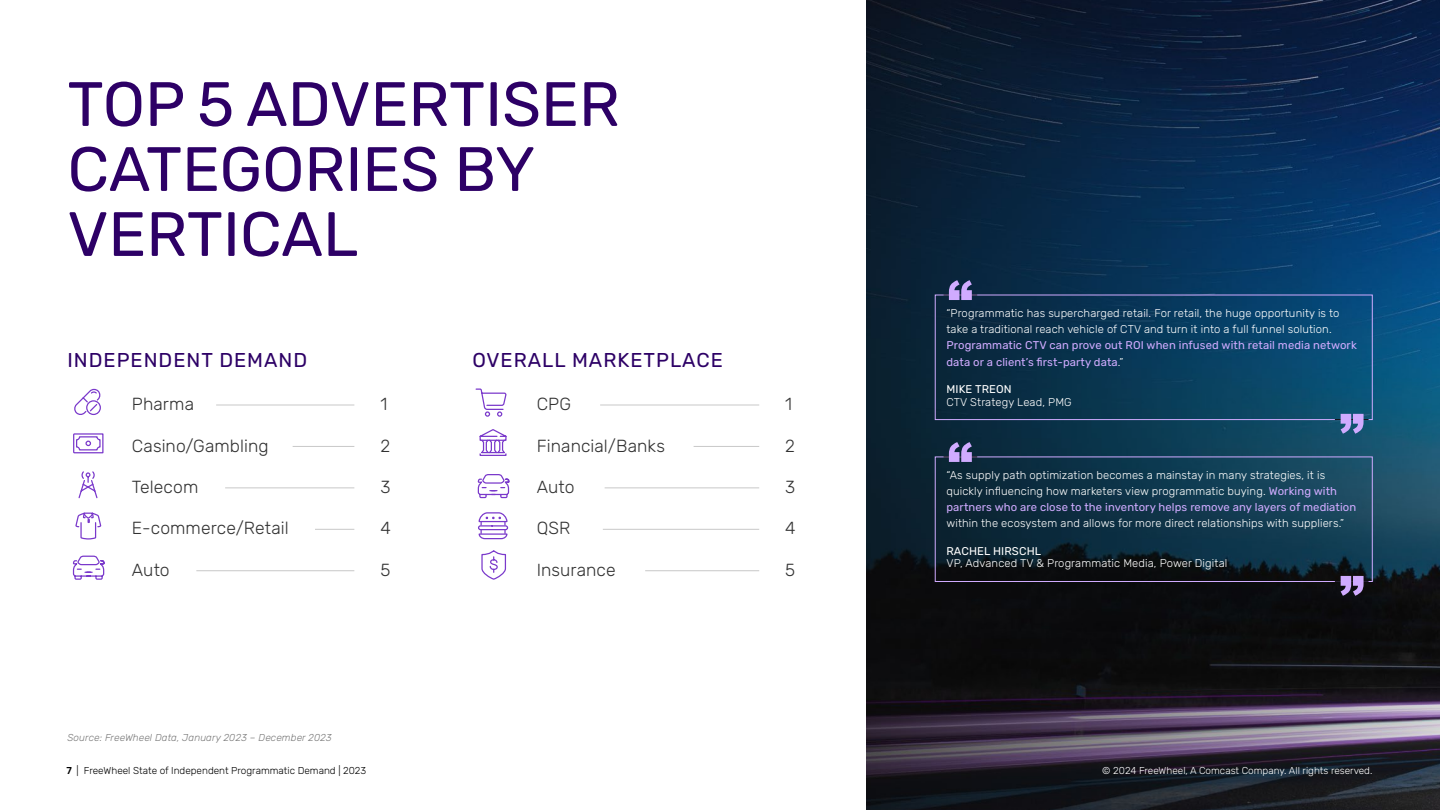
<style>
.page{position:relative;width:1440px;height:810px;background:#fff}
.page>*{position:absolute;margin:0;border:0;box-sizing:border-box;transform-origin:0 0}
.t1{font:62.5px/65px "Rubik";color:#2d0066}
.t2{font:20px "Rubik";letter-spacing:.05em;color:#2d0066}
.t3{font:300 17.5px "Rubik";letter-spacing:.005em;color:#323232}
.t4{font:300 11.25px/16.2px "Rubik";letter-spacing:.01em;color:#fff}
.t5{font:11.25px/16.2px "Rubik";letter-spacing:.01em;color:#d0abff}
.t6{font:11.25px "Rubik";letter-spacing:.01em;color:#fff}
.t7{font:300 10px "Rubik";color:#000}
.t8{font:300 10px "Rubik";color:#fff}
.t9{font:italic 300 10px "Rubik";letter-spacing:.01em;color:#787878}
.s1{font-weight:300;color:#fff}
.s2{font-weight:400;color:#d0abff}
.s3{font-weight:500}
</style>
<div class="page">
<img style="left:866px;top:0;width:574px;height:810px">
<div style="left:935px;top:295px;width:438px;height:125px;border:1px solid #d0abff"></div>
<hr style="left:1335px;top:419px;width:34px;height:1px;background:#0b0a0b">
<svg style="left:1341px;top:414px;width:23px;height:20px"></svg>
<hr style="left:944px;top:295px;width:33px;height:1px;background:#201a2c">
<svg style="left:949px;top:280px;width:23px;height:20px"></svg>
<div style="left:935px;top:457px;width:438px;height:125px;border:1px solid #d0abff"></div>
<hr style="left:1335px;top:581px;width:34px;height:1px;background:#201a2c">
<svg style="left:1341px;top:576px;width:23px;height:20px"></svg>
<hr style="left:944px;top:457px;width:33px;height:1px;background:#0e0c0c">
<svg style="left:949px;top:442px;width:23px;height:20px"></svg>
<hr style="left:600px;top:405px;width:159px;height:1px;background:#c8c8c8">
<hr style="left:694px;top:446px;width:65px;height:1px;background:#c8c8c8">
<hr style="left:605px;top:488px;width:154px;height:1px;background:#c8c8c8">
<hr style="left:603px;top:529px;width:156px;height:1px;background:#c8c8c8">
<hr style="left:645px;top:570px;width:114px;height:1px;background:#c8c8c8">
<svg style="left:477px;top:474px;width:33px;height:25px"></svg>
<svg style="left:481px;top:551px;width:26px;height:29px"></svg>
<svg style="left:475px;top:388px;width:32px;height:29px"></svg>
<svg style="left:479px;top:429px;width:28px;height:27px"></svg>
<svg style="left:478px;top:512px;width:31px;height:28px"></svg>
<hr style="left:216px;top:405px;width:138px;height:1px;background:#c8c8c8">
<hr style="left:293px;top:446px;width:61px;height:1px;background:#c8c8c8">
<hr style="left:225px;top:488px;width:129px;height:1px;background:#c8c8c8">
<hr style="left:315px;top:529px;width:39px;height:1px;background:#c8c8c8">
<hr style="left:196px;top:570px;width:158px;height:1px;background:#c8c8c8">
<svg style="left:74px;top:388px;width:27px;height:27px"></svg>
<svg style="left:72px;top:555px;width:33px;height:25px"></svg>
<svg style="left:78px;top:471px;width:20px;height:28px"></svg>
<svg style="left:73px;top:433px;width:31px;height:21px"></svg>
<svg style="left:75px;top:512px;width:27px;height:28px"></svg>
<h1 class="t1" style="left:68px;top:75px;width:554px">TOP 5 ADVERTISER<br>CATEGORIES BY<br>VERTICAL</h1>
<h2 class="t2" style="left:68px;top:346px;width:241px">INDEPENDENT DEMAND</h2>
<h3 class="t3" style="left:132px;top:391px;width:64px">Pharma</h3>
<h3 class="t3" style="left:132px;top:433px;width:138px">Casino/Gambling</h3>
<h3 class="t3" style="left:132px;top:474px;width:68px">Telecom</h3>
<h3 class="t3" style="left:132px;top:516px;width:158px">E-commerce/Retail</h3>
<h3 class="t3" style="left:132px;top:557px;width:39px">Auto</h3>
<h3 class="t3" style="left:380px;top:391px;width:8px">1</h3>
<h3 class="t3" style="left:380px;top:433px;width:11px">2</h3>
<h3 class="t3" style="left:380px;top:474px;width:12px">3</h3>
<h3 class="t3" style="left:380px;top:516px;width:12px">4</h3>
<h3 class="t3" style="left:380px;top:557px;width:12px">5</h3>
<h2 class="t2" style="left:472px;top:346px;width:252px">OVERALL MARKETPLACE</h2>
<h3 class="t3" style="left:537px;top:391px;width:36px">CPG</h3>
<h3 class="t3" style="left:537px;top:433px;width:130px">Financial/Banks</h3>
<h3 class="t3" style="left:537px;top:474px;width:39px">Auto</h3>
<h3 class="t3" style="left:537px;top:516px;width:35px">QSR</h3>
<h3 class="t3" style="left:537px;top:557px;width:80px">Insurance</h3>
<h3 class="t3" style="left:785px;top:391px;width:8px">1</h3>
<h3 class="t3" style="left:785px;top:433px;width:11px">2</h3>
<h3 class="t3" style="left:785px;top:474px;width:12px">3</h3>
<h3 class="t3" style="left:785px;top:516px;width:12px">4</h3>
<h3 class="t3" style="left:785px;top:557px;width:12px">5</h3>
<p class="t4" style="left:946px;top:305px;width:394px">“Programmatic has supercharged retail. For retail, the huge opportunity is to take a traditional reach vehicle of CTV and turn it into a full funnel solution.</p>
<p class="t5" style="left:946px;top:338px;width:412px">Programmatic CTV can prove out ROI when infused with retail media network data or a client’s first-party data<span class="s1">.”</span></p>
<p class="t6" style="left:946px;top:381px;width:67px">MIKE TREON</p>
<p class="t4" style="left:946px;top:394px;width:127px">CTV Strategy Lead, PMG</p>
<p class="t4" style="left:946px;top:467px;width:411px">“As supply path optimization becomes a mainstay in many strategies, it is quickly influencing how marketers view programmatic buying. <span class="s2">Working with partners who are close to the inventory helps remove any layers of mediation</span></p>
<p class="t4" style="left:946px;top:516px;width:399px">within the ecosystem and allows for more direct relationships with suppliers.”</p>
<p class="t6" style="left:946px;top:543px;width:96px">RACHEL HIRSCHL</p>
<p class="t4" style="left:946px;top:556px;width:282px">VP, Advanced TV &amp; Programmatic Media, Power Digital</p>
<p class="t9" style="left:68px;top:730px;width:266px">Source: FreeWheel Data, January 2023 – December 2023</p>
<p class="t7" style="left:67px;top:764px;width:301px"><span class="s3">7</span> | FreeWheel State of Independent Programmatic Demand | 2023</p>
<p class="t8" style="left:1102px;top:764px;width:272px">© 2024 FreeWheel, A Comcast Company. All rights reserved.</p>
</div>
